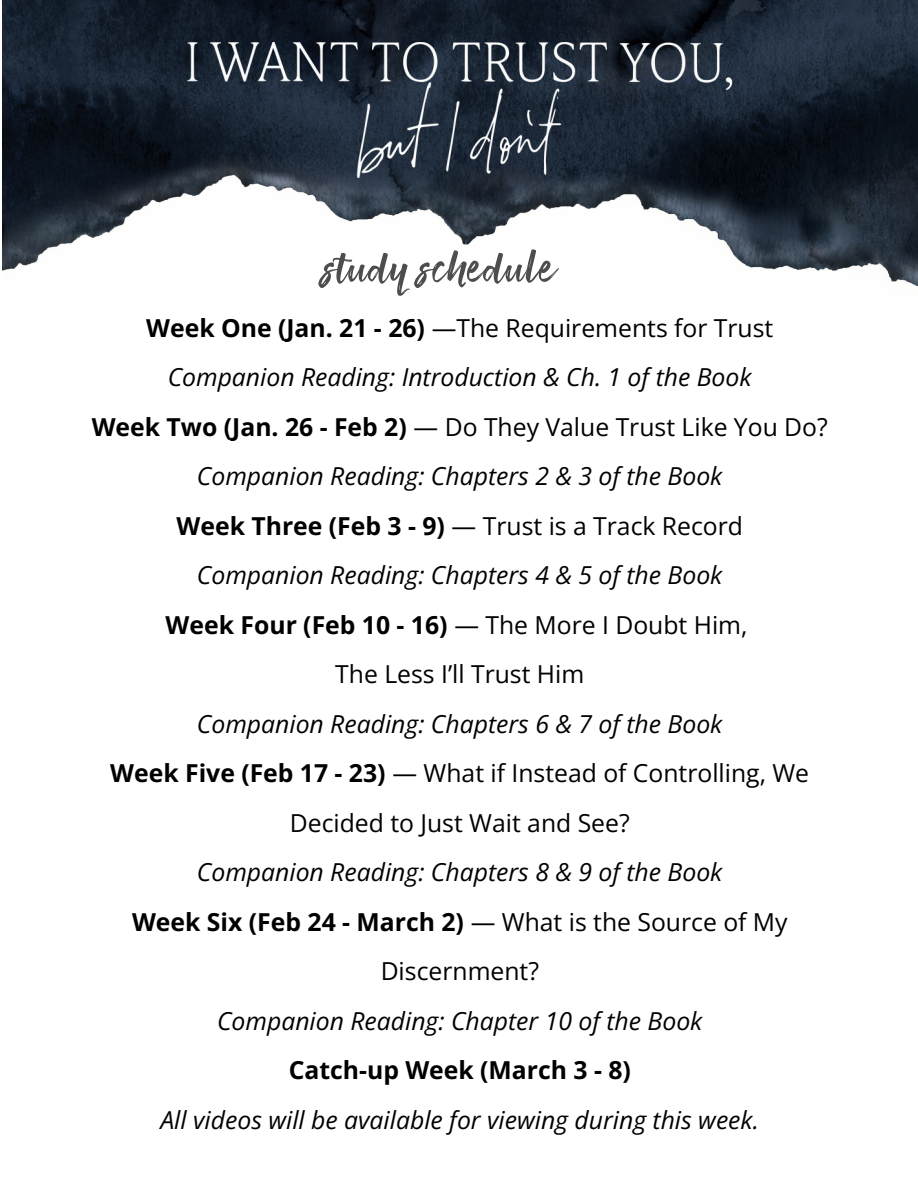
<style>
.page{position:relative;width:918px;height:1188px;background:#fff}
.page>*{position:absolute;margin:0;border:0;box-sizing:border-box;transform-origin:0 0}
.t1{font:62.55px "Smithen";color:#4d4d4f}
.t2{font:italic 24.75px "Open Sans";color:#000}
.t3{font:24.75px/49.5px "Open Sans";color:#000;text-align:center}
.t4{font:700 24.75px "Open Sans";color:#000}
.s1{font-weight:700}
.s2{font-weight:400}
</style>
<div class="page">
<img style="left:2px;top:0;width:916px;height:287px">
<img style="left:343px;top:83px;width:234px;height:95px">
<img style="left:186px;top:42px;width:173px;height:41px">
<img style="left:373px;top:42px;width:233px;height:41px">
<img style="left:619px;top:42px;width:114px;height:48px">
<p class="t1" style="left:324px;top:223px;width:234px">study schedule</p>
<p class="t3" style="left:146px;top:302px;width:629px"><span class="s1">Week One (Jan. 21 - 26)</span> —The Requirements for Trust</p>
<p class="t2" style="left:168px;top:360px;width:585px">Companion Reading: Introduction &amp; Ch. 1 of the Book</p>
<p class="t3" style="left:92px;top:401px;width:738px"><span class="s1">Week Two (Jan. 26 - Feb 2)</span> — Do They Value Trust Like You Do?</p>
<p class="t2" style="left:197px;top:459px;width:527px">Companion Reading: Chapters 2 &amp; 3 of the Book</p>
<p class="t3" style="left:177px;top:500px;width:568px"><span class="s1">Week Three (Feb 3 - 9)</span> — Trust is a Track Record</p>
<h1 class="t2" style="left:197px;top:558px;width:527px">Companion Reading: Chapters 4 &amp; 5 of the Book</h1>
<p class="t4" style="left:166px;top:607px;width:583px">Week Four (Feb 10 - 16) <span class="s2">— The More I Doubt Him,</span></p>
<p class="t3" style="left:335px;top:649px;width:251px">The Less I’ll Trust Him</p>
<p class="t2" style="left:197px;top:706px;width:527px">Companion Reading: Chapters 6 &amp; 7 of the Book</p>
<p class="t3" style="left:110px;top:748px;width:700px"><span class="s1">Week Five (Feb 17 - 23)</span> — What if Instead of Controlling, We<br>Decided to Just Wait and See?</p>
<p class="t2" style="left:197px;top:855px;width:527px">Companion Reading: Chapters 8 &amp; 9 of the Book</p>
<p class="t3" style="left:132px;top:896px;width:657px"><span class="s1">Week Six (Feb 24 - March 2)</span> — What is the Source of My<br>Discernment?</p>
<p class="t2" style="left:217px;top:1003px;width:487px">Companion Reading: Chapter 10 of the Book</p>
<p class="t4" style="left:289px;top:1053px;width:344px">Catch-up Week (March 3 - 8)</p>
<p class="t2" style="left:160px;top:1102px;width:600px">All videos will be available for viewing during this week.</p>
</div>
